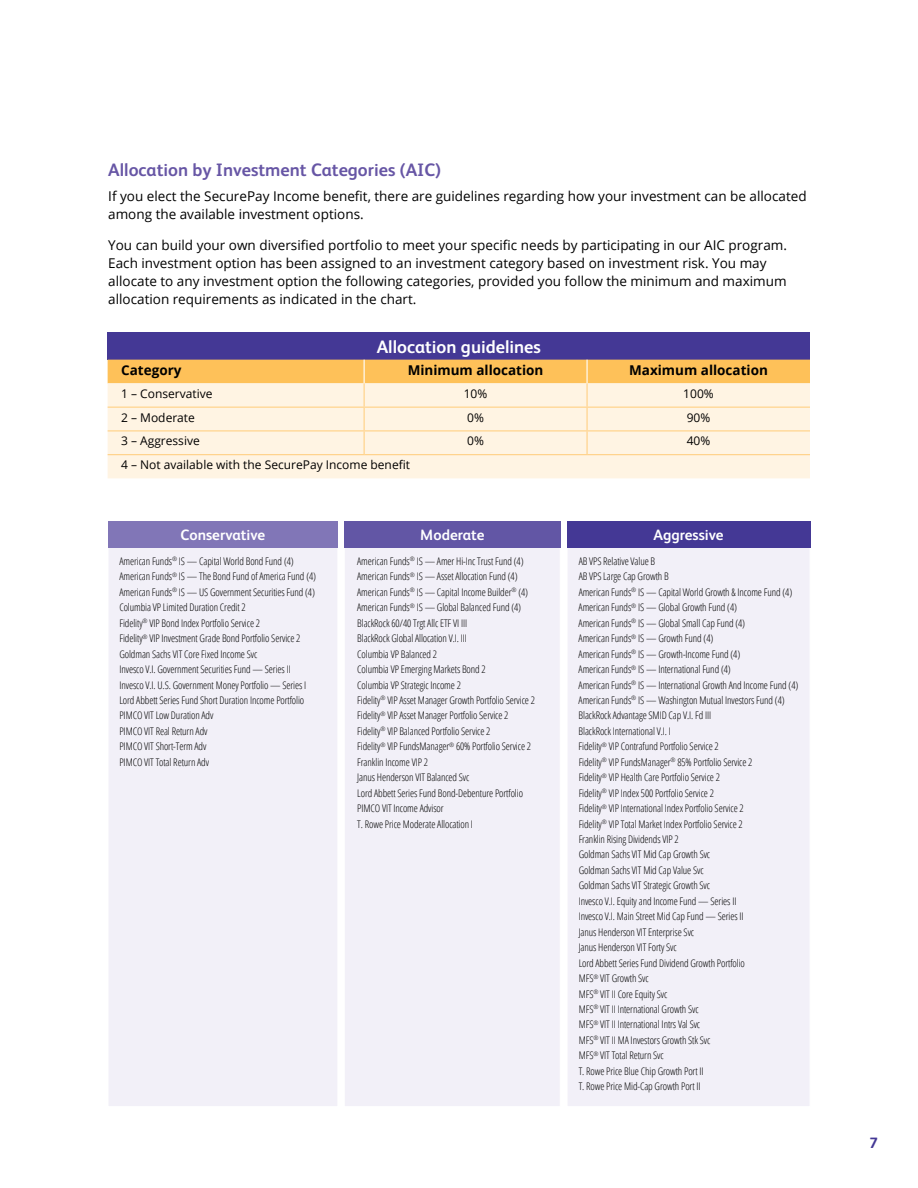
<style>
.page{position:relative;width:918px;height:1188px;background:#fff}
.page>*{position:absolute;margin:0;border:0;box-sizing:border-box;transform-origin:0 0}
.t1{font:700 18px "FS Albert Pro";color:#6756a5}
.t2{font:700 18px "FS Albert Pro";color:#fff}
.t3{font:700 15px "FS Albert Pro";color:#fff}
.t4{font:700 15px "FS Albert Pro";color:#443895}
.t5{font:13.5px/18px "Open Sans";color:#000}
.t6{font:700 13.5px "Open Sans";color:#000}
.t7{font:12px "Open Sans";color:#000}
.t8{font:300 condensed 10.5px/15.5px "Open Sans";letter-spacing:-.01em;color:#000}
</style>
<div class="page">
<div style="left:108px;top:528px;width:230px;height:579px;background:#f2f0f8"></div>
<div style="left:344px;top:528px;width:217px;height:579px;background:#f2f0f8;border:1px solid #fff"></div>
<div style="left:108px;top:521px;width:230px;height:27px;background:#8176b7"></div>
<div style="left:344px;top:521px;width:216px;height:27px;background:#6256a5"></div>
<div style="left:567px;top:528px;width:243px;height:579px;background:#f2f0f8"></div>
<div style="left:567px;top:521px;width:243px;height:27px;background:#443895"></div>
<div style="left:108px;top:332px;width:702px;height:28px;background:#443895"></div>
<div style="left:108px;top:455px;width:702px;height:23px;background:#fff4e3"></div>
<svg style="left:108px;top:360px;width:702px;height:94px"></svg>
<hr style="left:587px;top:430px;width:223px;height:1px;background:#ffd084">
<hr style="left:586px;top:431px;width:2px;height:23px;background:#ffd084">
<hr style="left:587px;top:454px;width:223px;height:1px;background:#ffd084">
<hr style="left:364px;top:454px;width:223px;height:1px;background:#ffd084">
<hr style="left:108px;top:454px;width:256px;height:1px;background:#ffd084">
<h1 class="t1" style="left:108px;top:157px;width:334px">Allocation by Investment Categories (AIC)</h1>
<p class="t5" style="left:108px;top:186px;width:700px">If you elect the SecurePay Income benefit, there are guidelines regarding how your investment can be allocated among the available investment options.</p>
<p class="t5" style="left:108px;top:236px;width:680px">You can build your own diversified portfolio to meet your specific needs by participating in our AIC program.<br>Each investment option has been assigned to an investment category based on investment risk. You may allocate to any investment option the following categories, provided you follow the minimum and maximum allocation requirements as indicated in the chart.</p>
<h1 class="t2" style="left:377px;top:334px;width:166px">Allocation guidelines</h1>
<p class="t6" style="left:121px;top:361px;width:62px">Category</p>
<p class="t6" style="left:408px;top:361px;width:137px">Minimum allocation</p>
<p class="t6" style="left:629px;top:361px;width:140px">Maximum allocation</p>
<p class="t7" style="left:121px;top:385px;width:93px">1 – Conservative</p>
<p class="t7" style="left:464px;top:385px;width:25px">10%</p>
<p class="t7" style="left:683px;top:385px;width:32px">100%</p>
<p class="t7" style="left:121px;top:409px;width:75px">2 – Moderate</p>
<p class="t7" style="left:467px;top:409px;width:18px">0%</p>
<p class="t7" style="left:687px;top:409px;width:25px">90%</p>
<p class="t7" style="left:121px;top:433px;width:80px">3 – Aggressive</p>
<p class="t7" style="left:467px;top:433px;width:18px">0%</p>
<p class="t7" style="left:687px;top:433px;width:25px">40%</p>
<p class="t7" style="left:121px;top:457px;width:290px">4 – Not available with the SecurePay Income benefit</p>
<h2 class="t3" style="left:181px;top:524px;width:86px">Conservative</h2>
<h2 class="t3" style="left:420px;top:524px;width:66px">Moderate</h2>
<p class="t8" style="left:119px;top:553px;width:198px">American Funds<sup>®</sup> IS — Capital World Bond Fund (4)<br>American Funds<sup>®</sup> IS — The Bond Fund of America Fund (4)<br>American Funds<sup>®</sup> IS — US Government Securities Fund (4)<br>Columbia VP Limited Duration Credit 2<br>Fidelity<sup>®</sup> VIP Bond Index Portfolio Service 2<br>Fidelity<sup>®</sup> VIP Investment Grade Bond Portfolio Service 2<br>Goldman Sachs VIT Core Fixed Income Svc<br>Invesco V.I. Government Securities Fund — Series II Invesco V.I. U.S. Government Money Portfolio — Series I Lord Abbett Series Fund Short Duration Income Portfolio PIMCO VIT Low Duration Adv<br>PIMCO VIT Real Return Adv<br>PIMCO VIT Short-Term Adv<br>PIMCO VIT Total Return Adv</p>
<p class="t8" style="left:357px;top:553px;width:179px">American Funds<sup>®</sup> IS — Amer Hi-Inc Trust Fund (4)<br>American Funds<sup>®</sup> IS — Asset Allocation Fund (4)<br>American Funds<sup>®</sup> IS — Capital Income Builder<sup>®</sup> (4)<br>American Funds<sup>®</sup> IS — Global Balanced Fund (4)<br>BlackRock 60/40 Trgt Allc ETF VI III<br>BlackRock Global Allocation V.I. III<br>Columbia VP Balanced 2<br>Columbia VP Emerging Markets Bond 2<br>Columbia VP Strategic Income 2<br>Fidelity<sup>®</sup> VIP Asset Manager Growth Portfolio Service 2<br>Fidelity<sup>®</sup> VIP Asset Manager Portfolio Service 2<br>Fidelity<sup>®</sup> VIP Balanced Portfolio Service 2<br>Fidelity<sup>®</sup> VIP FundsManager<sup>®</sup> 60% Portfolio Service 2<br>Franklin Income VIP 2<br>Janus Henderson VIT Balanced Svc<br>Lord Abbett Series Fund Bond-Debenture Portfolio PIMCO VIT Income Advisor<br>T. Rowe Price Moderate Allocation I</p>
<h2 class="t3" style="left:653px;top:524px;width:72px">Aggressive</h2>
<p class="t8" style="left:579px;top:553px;width:221px">AB VPS Relative Value B<br>AB VPS Large Cap Growth B<br>American Funds<sup>®</sup> IS — Capital World Growth &amp; Income Fund (4)<br>American Funds<sup>®</sup> IS — Global Growth Fund (4)<br>American Funds<sup>®</sup> IS — Global Small Cap Fund (4)<br>American Funds<sup>®</sup> IS — Growth Fund (4)<br>American Funds<sup>®</sup> IS — Growth-Income Fund (4)<br>American Funds<sup>®</sup> IS — International Fund (4)<br>American Funds<sup>®</sup> IS — International Growth And Income Fund (4)<br>American Funds<sup>®</sup> IS — Washington Mutual Investors Fund (4)<br>BlackRock Advantage SMID Cap V.I. Fd III<br>BlackRock International V.I. I<br>Fidelity<sup>®</sup> VIP Contrafund Portfolio Service 2<br>Fidelity<sup>®</sup> VIP FundsManager<sup>®</sup> 85% Portfolio Service 2<br>Fidelity<sup>®</sup> VIP Health Care Portfolio Service 2<br>Fidelity<sup>®</sup> VIP Index 500 Portfolio Service 2<br>Fidelity<sup>®</sup> VIP International Index Portfolio Service 2<br>Fidelity<sup>®</sup> VIP Total Market Index Portfolio Service 2<br>Franklin Rising Dividends VIP 2<br>Goldman Sachs VIT Mid Cap Growth Svc<br>Goldman Sachs VIT Mid Cap Value Svc<br>Goldman Sachs VIT Strategic Growth Svc<br>Invesco V.I. Equity and Income Fund — Series II<br>Invesco V.I. Main Street Mid Cap Fund — Series II<br>Janus Henderson VIT Enterprise Svc<br>Janus Henderson VIT Forty Svc<br>Lord Abbett Series Fund Dividend Growth Portfolio<br>MFS<sup>®</sup> VIT Growth Svc<br>MFS<sup>®</sup> VIT II Core Equity Svc<br>MFS<sup>®</sup> VIT II International Growth Svc<br>MFS<sup>®</sup> VIT II International Intrs Val Svc<br>MFS<sup>®</sup> VIT II MA Investors Growth Stk Svc<br>MFS<sup>®</sup> VIT Total Return Svc<br>T. Rowe Price Blue Chip Growth Port II<br>T. Rowe Price Mid-Cap Growth Port II</p>
<h2 class="t4" style="left:869px;top:1132px;width:10px">7</h2>
</div>
